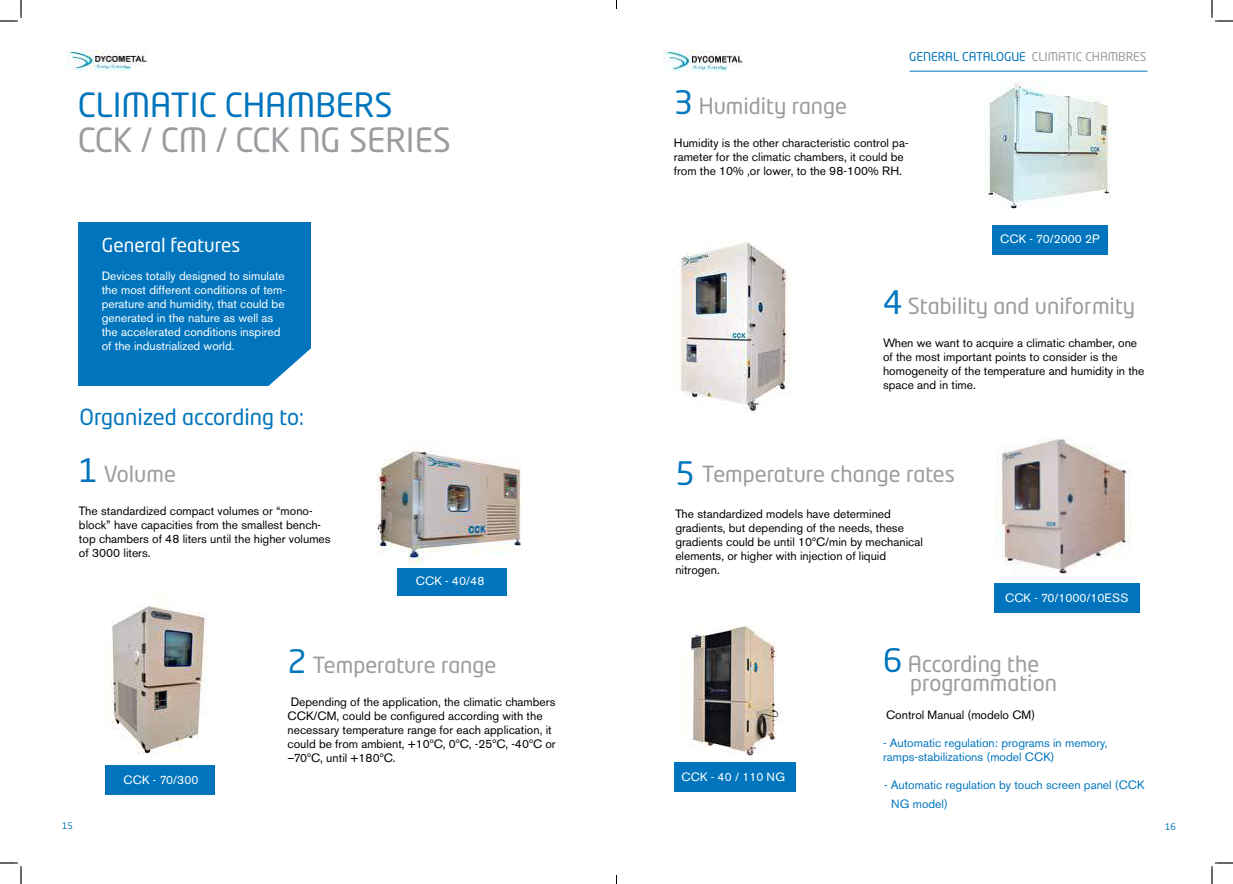
<style>
.page{position:relative;width:1233px;height:884px;background:#fff}
.page>*{position:absolute;margin:0;border:0;box-sizing:border-box;transform-origin:0 0}
.t1{font:33px "Neo Tech Std";color:#9c9ba0}
.t2{font:33px "Neo Tech Std";color:#0075bd}
.t3{font:32px "Neo Tech Std";color:#0075bd}
.t4{font:22px/19px "Neo Tech Std";color:#9c9ba0}
.t5{font:22px "Neo Tech Std";color:#0075bd}
.t6{font:19px "Neo Tech Std";color:#fff}
.t7{font:12px/14px "Akzidenz Grotesk BE";color:#000}
.t8{font:12px/14px "Akzidenz Grotesk BE";color:#fff}
.t9{font:12px/14px "Akzidenz Grotesk BE";color:#0075bd}
.t10{font:12px "Neo Tech Std";color:#0075bd}
.t11{font:12px "Akzidenz Grotesk BE";letter-spacing:.02em;color:#fff}
.t12{font:9px "Neo Tech Std";color:#0075bd}
.s1{font-size:32px;color:#0075bd}
.s2{color:#9c9ba0}
</style>
<div class="page">
<img style="left:663px;top:51px;width:80px;height:21px">
<img style="left:67px;top:50px;width:80px;height:21px">
<img style="left:111px;top:604px;width:96px;height:151px">
<div style="left:105px;top:765px;width:110px;height:29px;background:#0075bd"></div>
<div style="left:78px;top:222px;width:232px;height:163px;background:#0075bd"></div>
<svg style="left:253px;top:339px;width:58px;height:47px"></svg>
<div style="left:397px;top:566px;width:109px;height:29px;background:#0075bd"></div>
<img style="left:376px;top:450px;width:145px;height:117px">
<div style="left:992px;top:225px;width:116px;height:29px;background:#0075bd"></div>
<img style="left:689px;top:626px;width:92px;height:134px">
<img style="left:995px;top:437px;width:136px;height:137px">
<img style="left:983px;top:82px;width:128px;height:128px">
<div style="left:674px;top:763px;width:121px;height:29px;background:#0075bd"></div>
<div style="left:994px;top:584px;width:145px;height:29px;background:#0075bd"></div>
<img style="left:678px;top:242px;width:112px;height:171px">
<hr style="left:909px;top:71px;width:238px;height:1px;background:#0075bd">
<svg style="left:0;top:0;width:22px;height:22px"></svg>
<svg style="left:0;top:862px;width:22px;height:22px"></svg>
<svg style="left:1211px;top:0;width:22px;height:22px"></svg>
<svg style="left:1211px;top:862px;width:22px;height:22px"></svg>
<h1 class="t2" style="left:78px;top:85px;width:316px">CLIMATIC CHAMBERS</h1>
<h1 class="t1" style="left:78px;top:120px;width:375px">CCK / CM / CCK NG SERIES</h1>
<h3 class="t6" style="left:102px;top:233px;width:140px">General features</h3>
<p class="t8" style="left:102px;top:269px;width:186px">Devices totally designed to simulate the most different conditions of tem&shy;perature and humidity, that could be generated in the nature as well as the accelerated conditions inspired of the industrialized world.</p>
<h3 class="t5" style="left:79px;top:403px;width:226px">Organized according to:</h3>
<h3 class="t4" style="left:79px;top:464px;width:99px"><span class="s1">1</span> Volume</h3>
<p class="t7" style="left:79px;top:504px;width:253px">The standardized compact volumes or “mono&shy;block” have capacities from the smallest bench&shy;top chambers of 48 liters until the higher volumes of 3000 liters.</p>
<p class="t8" style="left:416px;top:574px;width:70px">CCK - 40/48</p>
<p class="t8" style="left:124px;top:772px;width:76px">CCK - 70/300</p>
<h3 class="t4" style="left:287px;top:655px;width:210px"><span class="s1">2</span> Temperature range</h3>
<p class="t7" style="left:287px;top:694px;width:269px">Depending of the application, the climatic chambers CCK/CM, could be configured according with the necessary temperature range for each application, it could be from ambient, +10ºC, 0ºC, -25ºC, -40ºC or –70ºC, until +180ºC.</p>
<p class="t10" style="left:909px;top:50px;width:239px">GENERAL CATALOGUE <span class="s2">CLIMATIC CHAMBRES</span></p>
<h3 class="t4" style="left:674px;top:96px;width:175px"><span class="s1">3</span> Humidity range</h3>
<p class="t7" style="left:674px;top:136px;width:236px">Humidity is the other characteristic control pa&shy;rameter for the climatic chambers, it could be from the 10% ,or lower, to the 98-100% RH.</p>
<p class="t8" style="left:1000px;top:232px;width:101px">CCK - 70/2000 2P</p>
<h3 class="t4" style="left:883px;top:296px;width:254px"><span class="s1">4</span> Stability and uniformity</h3>
<p class="t7" style="left:883px;top:336px;width:263px">When we want to acquire a climatic chamber, one of the most important points to consider is the homogeneity of the temperature and humidity in the space and in time.</p>
<h2 class="t3" style="left:675px;top:454px;width:21px">5</h2>
<p class="t7" style="left:675px;top:507px;width:249px">The standardized models have determined gradients, but depending of the needs, these gradients could be until 10ºC/min by mechanical elements, or higher with injection of liquid nitrogen.</p>
<h3 class="t4" style="left:702px;top:464px;width:255px">Temperature change rates</h3>
<p class="t8" style="left:1005px;top:591px;width:125px">CCK - 70/1000/10ESS</p>
<p class="t11" style="left:681px;top:769px;width:105px">CCK - 40 / 110 NG</p>
<h3 class="t4" style="left:910px;top:654px;width:148px;text-indent:-27px"><span class="s1">6</span> According the programmation</h3>
<p class="t7" style="left:886px;top:708px;width:150px">Control Manual (modelo CM)</p>
<p class="t9" style="left:883px;top:736px;width:226px">- Automatic regulation: programs in memory, ramps-stabilizations (model CCK)</p>
<p class="t9" style="left:891px;top:776px;width:255px;line-height:19px;text-indent:-7px">- Automatic regulation by touch screen panel (CCK<br>NG model)</p>
<p class="t12" style="left:62px;top:820px;width:12px">15</p>
<p class="t12" style="left:1165px;top:821px;width:12px">16</p>
</div>
